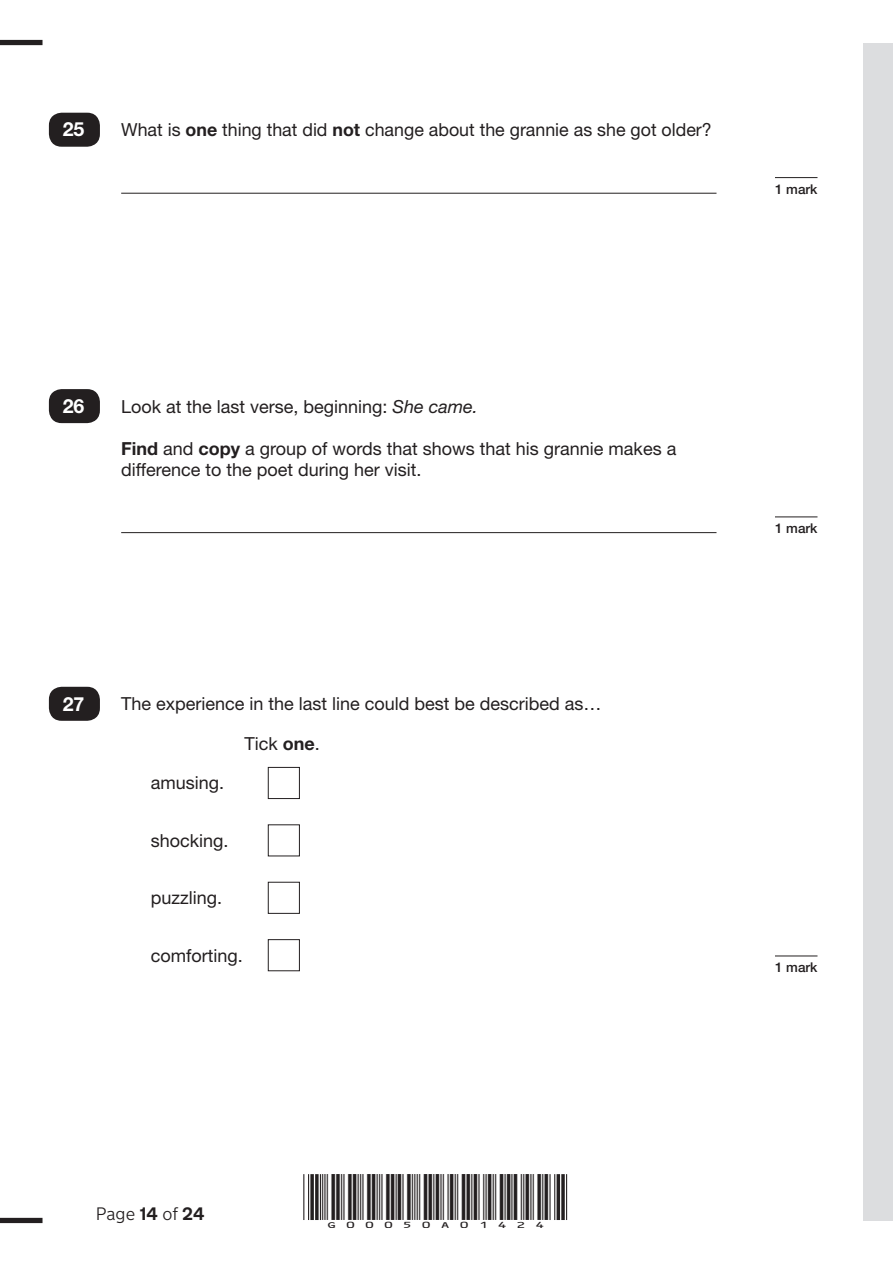
<style>
.page{position:relative;width:893px;height:1263px;background:#fff}
.page>*{position:absolute;margin:0;border:0;box-sizing:border-box;transform-origin:0 0}
.t1{font:700 19.5px "Helvetica Neue LT Std";color:#fff}
.t2{font:18px/21px "Helvetica Neue LT Std";color:#231f20}
.t3{font:300 18px "New Transport";color:#231f20}
.t4{font:15px "ID Automation HC39 M";color:#231f20;scale:1.3 1}
.t5{font:500 13.5px "Helvetica Neue LT Std";color:#231f20}
.s1{font-weight:700}
.s2{font-style:italic}
</style>
<div class="page">
<div style="left:49px;top:389px;width:51px;height:34px;background:#231f20;border-radius:13px"></div>
<hr style="left:121px;top:532px;width:595px;height:1px;background:#231f20">
<hr style="left:775px;top:516px;width:42px;height:1px;background:#231f20">
<div style="left:49px;top:687px;width:51px;height:34px;background:#231f20;border-radius:13px"></div>
<div style="left:268px;top:767px;width:32px;height:32px;border:1px solid #231f20"></div>
<div style="left:268px;top:824px;width:32px;height:32px;border:1px solid #231f20"></div>
<div style="left:268px;top:882px;width:32px;height:32px;border:1px solid #231f20"></div>
<div style="left:268px;top:939px;width:32px;height:32px;border:1px solid #231f20"></div>
<hr style="left:775px;top:955px;width:42px;height:1px;background:#231f20">
<div style="left:49px;top:113px;width:51px;height:34px;background:#231f20;border-radius:13px"></div>
<hr style="left:121px;top:193px;width:595px;height:1px;background:#231f20">
<hr style="left:775px;top:177px;width:42px;height:1px;background:#231f20">
<hr style="left:320px;top:1174px;width:1px;height:46px;background:#231f20">
<hr style="left:308px;top:1174px;width:1px;height:46px;background:#231f20">
<hr style="left:303px;top:1174px;width:1px;height:46px;background:#231f20">
<svg style="left:315px;top:1174px;width:4px;height:46px"></svg>
<svg style="left:310px;top:1174px;width:4px;height:46px"></svg>
<hr style="left:566px;top:1174px;width:1px;height:46px;background:#231f20">
<hr style="left:554px;top:1174px;width:1px;height:46px;background:#231f20">
<hr style="left:549px;top:1174px;width:2px;height:46px;background:#231f20">
<svg style="left:561px;top:1174px;width:4px;height:46px"></svg>
<hr style="left:557px;top:1174px;width:3px;height:46px;background:#231f20">
<div style="left:0;top:40px;width:43px;height:5px;background:#231f20"></div>
<div style="left:0;top:1218px;width:43px;height:5px;background:#231f20"></div>
<div style="left:863px;top:43px;width:30px;height:1177px;background:#dcdddf"></div>
<p class="t1" style="left:63px;top:117px;width:23px">25</p>
<p class="t2" style="left:121px;top:119px;width:592px">What is <span class="s1">one</span> thing that did <span class="s1">not</span> change about the grannie as she got older?</p>
<p class="t5" style="left:775px;top:181px;width:44px">1 mark</p>
<p class="t1" style="left:63px;top:394px;width:23px">26</p>
<p class="t2" style="left:121px;top:395px;width:358px">Look at the last verse, beginning: <span class="s2">She came.</span></p>
<p class="t2" style="left:121px;top:437px;width:557px"><span class="s1">Find</span> and <span class="s1">copy</span> a group of words that shows that his grannie makes a difference to the poet during her visit.</p>
<p class="t1" style="left:63px;top:691px;width:23px">27</p>
<p class="t2" style="left:121px;top:693px;width:482px">The experience in the last line could best be described as…</p>
<p class="t2" style="left:244px;top:733px;width:77px">Tick <span class="s1">one</span>.</p>
<p class="t2" style="left:151px;top:772px;width:75px">amusing.</p>
<p class="t2" style="left:151px;top:830px;width:79px">shocking.</p>
<p class="t2" style="left:151px;top:887px;width:73px">puzzling.</p>
<p class="t2" style="left:151px;top:944px;width:94px">comforting.</p>
<p class="t3" style="left:96px;top:1203px;width:110px">Page <span class="s1">14</span> of <span class="s1">24</span></p>
<p class="t4" style="left:322px;top:1206px;width:176px">g00050A01424</p>
<p class="t5" style="left:775px;top:520px;width:44px">1 mark</p>
<p class="t5" style="left:775px;top:959px;width:44px">1 mark</p>
</div>
